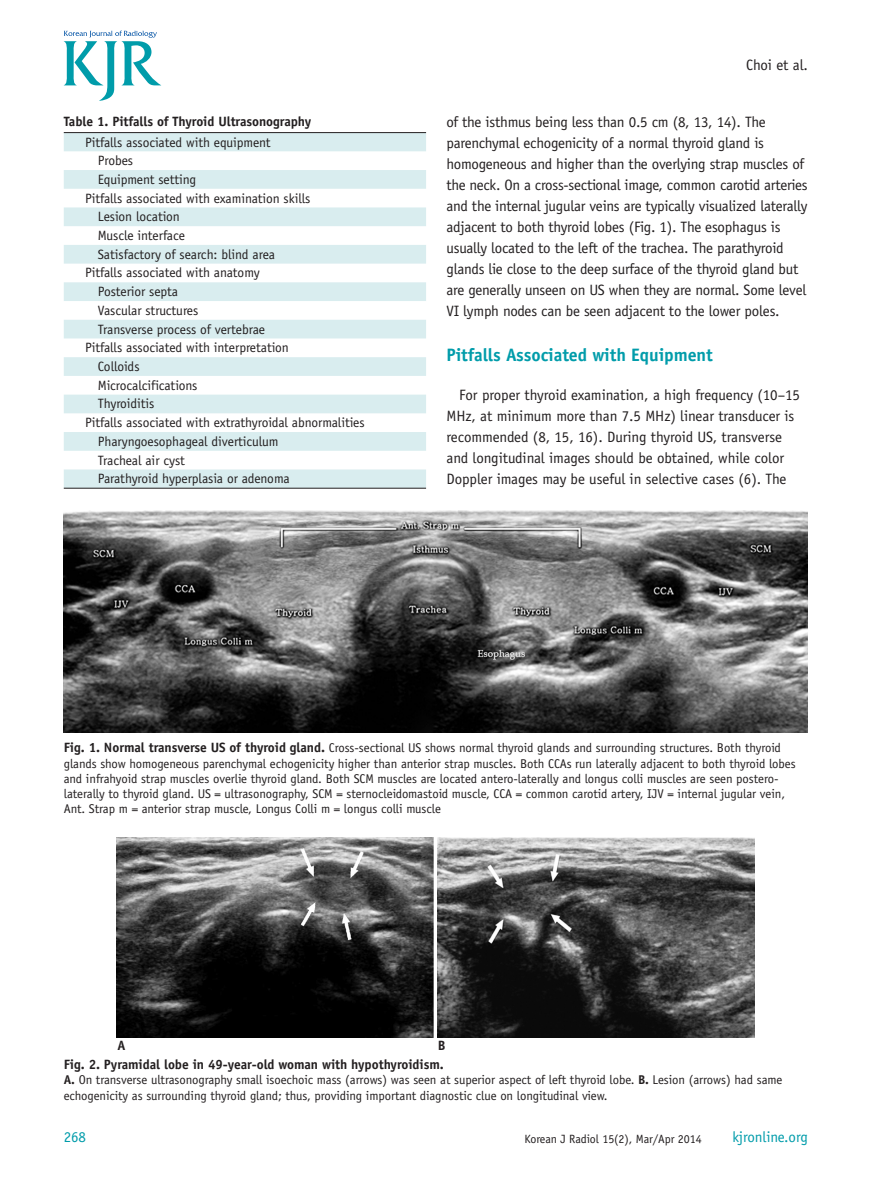
<style>
.page{position:relative;width:893px;height:1191px;background:#fff}
.page>*{position:absolute;margin:0;border:0;box-sizing:border-box;transform-origin:0 0}
.t1{font:700 18px "Officina Sans Std";letter-spacing:-.005em;color:#009caa}
.t2{font:15px/21px "Officina Sans Std";letter-spacing:-.015em;color:#231f20}
.t3{font:15px "Officina Sans Std";letter-spacing:-.005em;color:#009caa}
.t4{font:13.5px "Officina Sans Std";letter-spacing:-.005em;color:#231f20}
.t5{font:700 13.5px "Officina Sans Std";letter-spacing:-.005em;color:#231f20}
.t6{font:12.75px/15.5px "Officina Sans Std";letter-spacing:-.005em;color:#231f20}
.t7{font:12px "Officina Sans Std";letter-spacing:-.005em;color:#231f20}
.s1{font-weight:700;font-size:13.5px}
.s2{font-weight:700}
</style>
<div class="page">
<svg style="left:64px;top:31px;width:97px;height:70px"></svg>
<svg style="left:64px;top:133px;width:362px;height:355px;fill:#daedef"></svg>
<hr style="left:64px;top:132px;width:362px;height:1px;background:#231f20">
<hr style="left:64px;top:488px;width:362px;height:1px;background:#231f20">
<img style="left:64px;top:511px;width:744px;height:221px">
<img style="left:117px;top:837px;width:317px;height:200px">
<img style="left:438px;top:837px;width:317px;height:200px">
<p class="t5" style="left:64px;top:113px;width:249px">Table 1. Pitfalls of Thyroid Ultrasonography</p>
<p class="t4" style="left:85px;top:134px;width:187px">Pitfalls associated with equipment</p>
<p class="t4" style="left:98px;top:153px;width:37px">Probes</p>
<p class="t4" style="left:98px;top:171px;width:100px">Equipment setting</p>
<p class="t4" style="left:85px;top:190px;width:227px">Pitfalls associated with examination skills</p>
<p class="t4" style="left:98px;top:209px;width:84px">Lesion location</p>
<p class="t4" style="left:98px;top:227px;width:89px">Muscle interface</p>
<p class="t4" style="left:98px;top:246px;width:179px">Satisfactory of search: blind area</p>
<p class="t4" style="left:85px;top:265px;width:176px">Pitfalls associated with anatomy</p>
<p class="t4" style="left:98px;top:284px;width:82px">Posterior septa</p>
<p class="t4" style="left:98px;top:302px;width:102px">Vascular structures</p>
<p class="t4" style="left:98px;top:321px;width:169px">Transverse process of vertebrae</p>
<p class="t4" style="left:85px;top:340px;width:205px">Pitfalls associated with interpretation</p>
<p class="t4" style="left:98px;top:358px;width:43px">Colloids</p>
<p class="t4" style="left:98px;top:377px;width:101px">Microcalcifications</p>
<p class="t4" style="left:98px;top:396px;width:58px">Thyroiditis</p>
<p class="t4" style="left:85px;top:415px;width:281px">Pitfalls associated with extrathyroidal abnormalities</p>
<p class="t4" style="left:98px;top:433px;width:182px">Pharyngoesophageal diverticulum</p>
<p class="t4" style="left:98px;top:452px;width:89px">Tracheal air cyst</p>
<p class="t4" style="left:98px;top:471px;width:193px">Parathyroid hyperplasia or adenoma</p>
<p class="t2" style="left:746px;top:54px;width:63px">Choi et al.</p>
<p class="t2" style="left:446px;top:112px;width:363px">of the isthmus being less than 0.5 cm (8, 13, 14). The parenchymal echogenicity of a normal thyroid gland is homogeneous and higher than the overlying strap muscles of the neck. On a cross-sectional image, common carotid arteries and the internal jugular veins are typically visualized laterally adjacent to both thyroid lobes (Fig. 1). The esophagus is usually located to the left of the trachea. The parathyroid glands lie close to the deep surface of the thyroid gland but are generally unseen on US when they are normal. Some level VI lymph nodes can be seen adjacent to the lower poles.</p>
<h1 class="t1" style="left:446px;top:343px;width:268px">Pitfalls Associated with Equipment</h1>
<p class="t2" style="left:446px;top:385px;width:355px;text-indent:13px">For proper thyroid examination, a high frequency (10–15<br>MHz, at minimum more than 7.5 MHz) linear transducer is recommended (8, 15, 16). During thyroid US, transverse and longitudinal images should be obtained, while color Doppler images may be useful in selective cases (6). The</p>
<p class="t6" style="left:64px;top:739px;width:733px"><span class="s1">Fig. 1. Normal transverse US of thyroid gland.</span> Cross-sectional US shows normal thyroid glands and surrounding structures. Both thyroid glands show homogeneous parenchymal echogenicity higher than anterior strap muscles. Both CCAs run laterally adjacent to both thyroid lobes and infrahyoid strap muscles overlie thyroid gland. Both SCM muscles are located antero-laterally and longus colli muscles are seen postero&shy;laterally to thyroid gland. US = ultrasonography, SCM = sternocleidomastoid muscle, CCA = common carotid artery, IJV = internal jugular vein, Ant. Strap m = anterior strap muscle, Longus Colli m = longus colli muscle</p>
<p class="t5" style="left:118px;top:1037px;width:10px">A</p>
<p class="t5" style="left:438px;top:1037px;width:9px">B</p>
<p class="t5" style="left:64px;top:1055px;width:382px">Fig. 2. Pyramidal lobe in 49-year-old woman with hypothyroidism.</p>
<p class="t6" style="left:64px;top:1072px;width:720px"><span class="s2">A.</span> On transverse ultrasonography small isoechoic mass (arrows) was seen at superior aspect of left thyroid lobe. <span class="s2">B.</span> Lesion (arrows) had same echogenicity as surrounding thyroid gland; thus, providing important diagnostic clue on longitudinal view.</p>
<p class="t3" style="left:64px;top:1128px;width:24px">268</p>
<p class="t7" style="left:524px;top:1132px;width:179px">Korean J Radiol 15(2), Mar/Apr 2014</p>
<p class="t3" style="left:732px;top:1128px;width:77px">kjronline.org</p>
</div>
